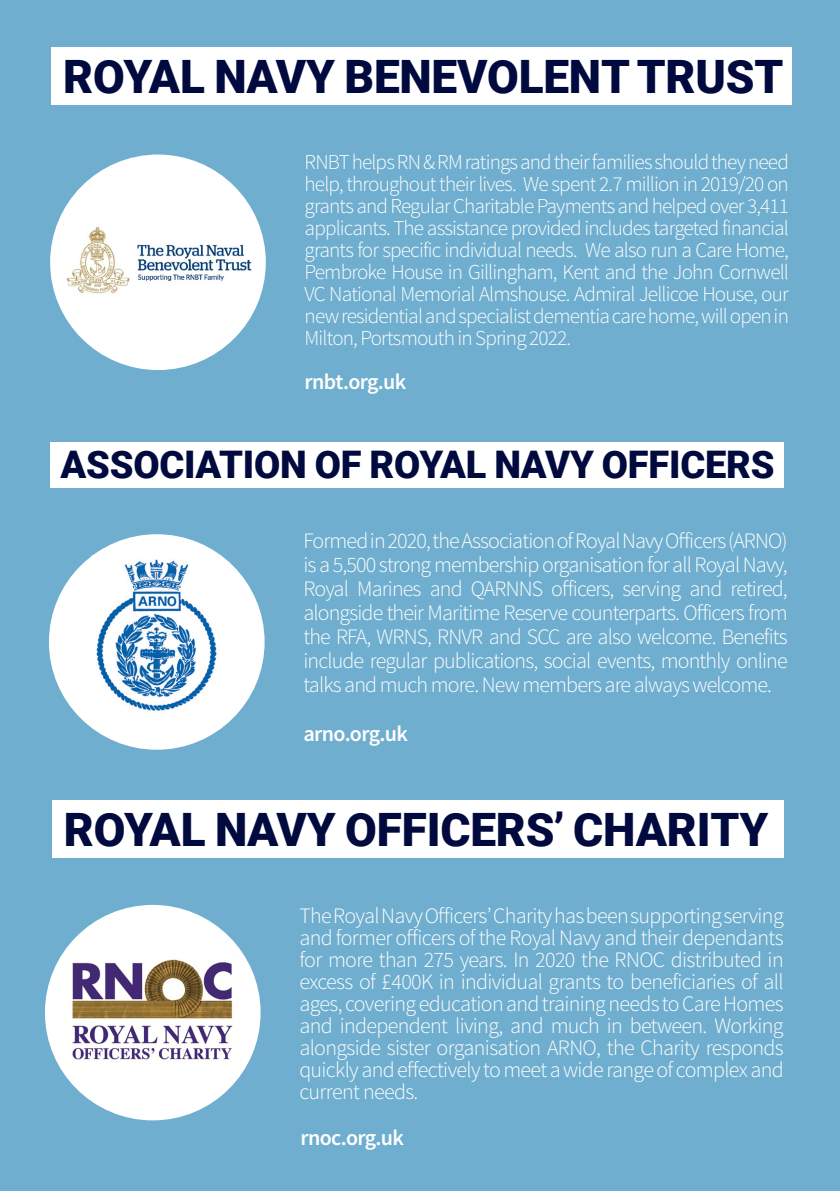
<style>
.page{position:relative;width:840px;height:1191px;background:#fff}
.page>*{position:absolute;margin:0;border:0;box-sizing:border-box;transform-origin:0 0}
.t1{font:900 46px "Roboto";letter-spacing:-.005em;color:#000a3e}
.t2{font:900 38px "Roboto";letter-spacing:-.005em;color:#000a3e}
.t3{font:300 22px/22px "Source Sans Pro";letter-spacing:-.04em;color:#fff;text-align:justify}
.t4{font:600 22px "Source Sans Pro";letter-spacing:-.03em;color:#fff}
.t5{font:300 21.2px/22px "Source Sans Pro";letter-spacing:-.04em;color:#fff;text-align:justify}
</style>
<div class="page">
<div style="left:0;top:0;width:839px;height:1191px;background:#6faece"></div>
<div style="left:51px;top:47px;width:740px;height:58px;background:#fff"></div>
<div style="left:50px;top:154px;width:216px;height:216px;background:#fff;border-radius:50%"></div>
<div style="left:50px;top:442px;width:733px;height:45px;background:#fff"></div>
<div style="left:49px;top:534px;width:215px;height:215px;background:#fff;border-radius:50%"></div>
<img style="left:96px;top:559px;width:121px;height:152px">
<div style="left:45px;top:905px;width:215px;height:215px;background:#fff;border-radius:50%"></div>
<div style="left:52px;top:800px;width:731px;height:58px;background:#fff"></div>
<img style="left:66px;top:227px;width:186px;height:67px">
<img style="left:72px;top:959px;width:161px;height:101px">
<p class="t1" style="left:63px;top:44px;width:721px">ROYAL NAVY BENEVOLENT TRUST</p>
<p class="t5" style="left:304px;top:151px;width:485px">RNBT helps RN &amp; RM ratings and their families should they need help, throughout their lives. We spent 2.7 million in 2019/20 on grants and Regular Charitable Payments and helped over 3,411 applicants. The assistance provided includes targeted financial grants for specific individual needs. We also run a Care Home, Pembroke House in Gillingham, Kent and the John Cornwell VC National Memorial Almshouse. Admiral Jellicoe House, our new residential and specialist dementia care home, will open in Milton, Portsmouth in Spring 2022.</p>
<p class="t4" style="left:304px;top:368px;width:103px">rnbt.org.uk</p>
<p class="t2" style="left:60px;top:438px;width:715px">ASSOCIATION OF ROYAL NAVY OFFICERS</p>
<p class="t3" style="left:303px;top:529px;width:485px;line-height:24px">Formed in 2020, the Association of Royal Navy Officers (ARNO) is a 5,500 strong membership organisation for all Royal Navy, Royal Marines and QARNNS officers, serving and retired, alongside their Maritime Reserve counterparts. Officers from the RFA, WRNS, RNVR and SCC are also welcome. Benefits include regular publications, social events, monthly online talks and much more. New members are always welcome.</p>
<p class="t4" style="left:303px;top:720px;width:106px">arno.org.uk</p>
<p class="t1" style="left:64px;top:797px;width:705px">ROYAL NAVY OFFICERS’ CHARITY</p>
<p class="t3" style="left:299px;top:904px;width:485px">The Royal Navy Officers’ Charity has been supporting serving and former officers of the Royal Navy and their dependants for more than 275 years. In 2020 the RNOC distributed in excess of £400K in individual grants to beneficiaries of all ages, covering education and training needs to Care Homes and independent living, and much in between. Working alongside sister organisation ARNO, the Charity responds quickly and effectively to meet a wide range of complex and current needs.</p>
<p class="t4" style="left:300px;top:1123px;width:105px">rnoc.org.uk</p>
</div>
